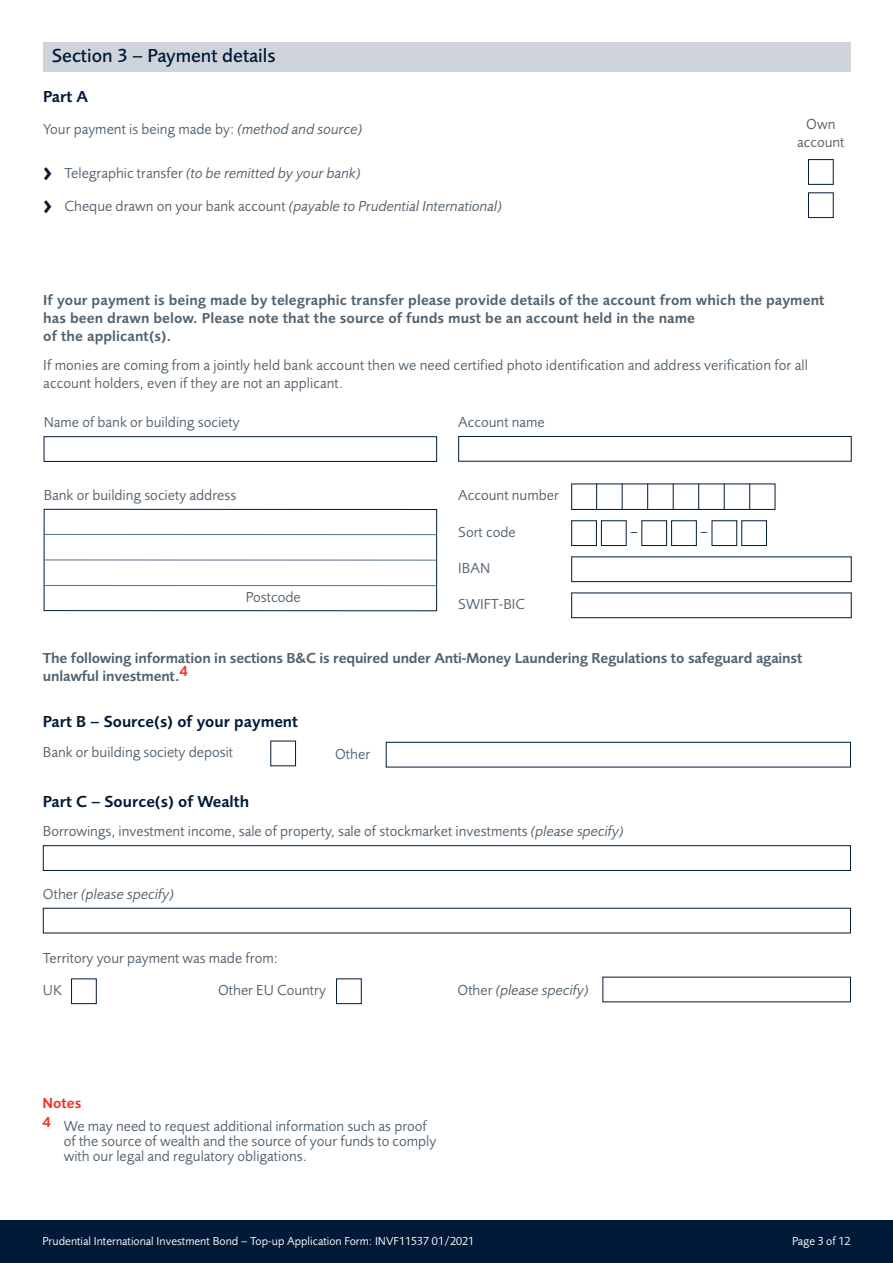
<style>
.page{position:relative;width:893px;height:1263px;background:#fff}
.page>*{position:absolute;margin:0;border:0;box-sizing:border-box;transform-origin:0 0}
.t1{font:500 19.5px "Pru Sans";color:#001a37}
.t2{font:600 16.5px "Pru Sans";color:#001a37}
.t3{font:15px/18px "Pru Sans";color:#52626f}
.t4{font:600 15px/18px "Pru Sans";letter-spacing:.005em;color:#52626f}
.t5{font:italic 15px "Pru Sans";color:#52626f}
.t6{font:600 15px "Pru Sans";color:#ee3529}
.t7{font:13.5px "Pru Sans";color:#001a37}
.t8{font:12px "Pru Sans";color:#fff}
.s1{font-style:italic}
.s2{font-family:"Meta";font-weight:700;font-style:normal;font-size:21px;color:#001a37}
.s3{font-style:normal}
</style>
<div class="page">
<div style="left:0;top:1220px;width:893px;height:43px;background:#001a37"></div>
<div style="left:43px;top:43px;width:808px;height:29px;background:#cfd4da"></div>
<div style="left:71px;top:978px;width:26px;height:26px;border:1px solid #001a37"></div>
<div style="left:336px;top:978px;width:26px;height:26px;border:1px solid #001a37"></div>
<div style="left:43px;top:845px;width:808px;height:26px;border:1px solid #001a37"></div>
<div style="left:808px;top:159px;width:26px;height:26px;border:1px solid #001a37"></div>
<div style="left:808px;top:192px;width:26px;height:26px;border:1px solid #001a37"></div>
<div style="left:44px;top:436px;width:393px;height:26px;border:1px solid #001a37"></div>
<div style="left:458px;top:436px;width:394px;height:26px;border:1px solid #001a37"></div>
<div style="left:571px;top:483px;width:204px;height:27px;border:1px solid #001a37"></div>
<svg style="left:596px;top:484px;width:1px;height:25px"></svg>
<svg style="left:622px;top:484px;width:1px;height:25px"></svg>
<svg style="left:647px;top:484px;width:1px;height:25px"></svg>
<svg style="left:673px;top:484px;width:1px;height:25px"></svg>
<svg style="left:698px;top:484px;width:1px;height:25px"></svg>
<svg style="left:724px;top:484px;width:1px;height:25px"></svg>
<svg style="left:749px;top:484px;width:1px;height:25px"></svg>
<div style="left:571px;top:520px;width:26px;height:26px;border:1px solid #001a37"></div>
<div style="left:601px;top:520px;width:26px;height:26px;border:1px solid #001a37"></div>
<div style="left:641px;top:520px;width:26px;height:26px;border:1px solid #001a37"></div>
<div style="left:671px;top:520px;width:26px;height:26px;border:1px solid #001a37"></div>
<div style="left:741px;top:520px;width:26px;height:26px;border:1px solid #001a37"></div>
<div style="left:571px;top:556px;width:281px;height:26px;border:1px solid #001a37"></div>
<div style="left:44px;top:509px;width:393px;height:102px;border:1px solid #001a37"></div>
<hr style="left:44px;top:534px;width:393px;height:1px;background:#596e86">
<hr style="left:44px;top:560px;width:393px;height:1px;background:#596e86">
<hr style="left:44px;top:585px;width:393px;height:1px;background:#596e86">
<div style="left:571px;top:592px;width:281px;height:26px;border:1px solid #001a37"></div>
<div style="left:386px;top:742px;width:465px;height:25px;border:1px solid #001a37"></div>
<h1 class="t1" style="left:52px;top:49px;width:225px">Section 3 – Payment details</h1>
<p class="t2" style="left:43px;top:90px;width:47px">Part A</p>
<p class="t3" style="left:43px;top:122px;width:321px">Your payment is being made by: <span class="s1">(method and source)</span></p>
<p class="t5" style="left:43px;top:167px;width:319px"><span class="s2">&gt;</span> <span class="s3">Telegraphic transfer</span> (to be remitted by your bank)</p>
<p class="t5" style="left:43px;top:200px;width:460px"><span class="s2">&gt;</span> <span class="s3">Cheque drawn on your bank account</span> (payable to Prudential International)</p>
<p class="t3" style="left:797px;top:116px;width:49px;text-align:center">Own account</p>
<p class="t4" style="left:43px;top:293px;width:783px">If your payment is being made by telegraphic transfer please provide details of the account from which the payment has been drawn below. Please note that the source of funds must be an account held in the name<br>of the applicant(s).</p>
<p class="t3" style="left:43px;top:357px;width:766px">If monies are coming from a jointly held bank account then we need certified photo identification and address verification for all account holders, even if they are not an applicant.</p>
<p class="t3" style="left:44px;top:415px;width:198px">Name of bank or building society</p>
<p class="t3" style="left:458px;top:415px;width:88px">Account name</p>
<p class="t3" style="left:44px;top:488px;width:194px">Bank or building society address</p>
<p class="t3" style="left:458px;top:488px;width:102px">Account number</p>
<p class="t3" style="left:458px;top:524px;width:59px">Sort code</p>
<p class="t7" style="left:630px;top:526px;width:9px">–</p>
<p class="t7" style="left:701px;top:526px;width:9px">–</p>
<p class="t3" style="left:458px;top:560px;width:33px">IBAN</p>
<p class="t3" style="left:246px;top:589px;width:56px">Postcode</p>
<p class="t3" style="left:458px;top:597px;width:68px">SWIFT-BIC</p>
<p class="t4" style="left:43px;top:650px;width:761px">The following information in sections B&amp;C is required under Anti-Money Laundering Regulations to safeguard against unlawful investment.<sup>4</sup></p>
<p class="t2" style="left:43px;top:715px;width:257px">Part B – Source(s) of your payment</p>
<p class="t3" style="left:43px;top:745px;width:192px">Bank or building society deposit</p>
<p class="t2" style="left:43px;top:795px;width:208px">Part C – Source(s) of Wealth</p>
<p class="t3" style="left:335px;top:746px;width:37px">Other</p>
<p class="t3" style="left:43px;top:824px;width:583px">Borrowings, investment income, sale of property, sale of stockmarket investments <span class="s1">(please specify)</span></p>
<p class="t5" style="left:43px;top:888px;width:133px"><span class="s3">Other</span> (please specify)</p>
<p class="t3" style="left:43px;top:950px;width:237px">Territory your payment was made from:</p>
<p class="t3" style="left:43px;top:982px;width:21px">UK</p>
<p class="t3" style="left:218px;top:982px;width:110px">Other EU Country</p>
<p class="t5" style="left:457px;top:984px;width:133px"><span class="s3">Other</span> (please specify)</p>
<p class="t6" style="left:43px;top:1097px;width:40px">Notes</p>
<p class="t3" style="left:64px;top:1120px;width:374px;line-height:15px;text-indent:-21px"><sup>4</sup> We may need to request additional information such as proof of the source of wealth and the source of your funds to comply with our legal and regulatory obligations.</p>
<p class="t8" style="left:43px;top:1236px;width:433px">Prudential International Investment Bond – Top-up Application Form: INVF11537 01/2021</p>
<p class="t8" style="left:792px;top:1236px;width:60px">Page 3 of 12</p>
</div>
